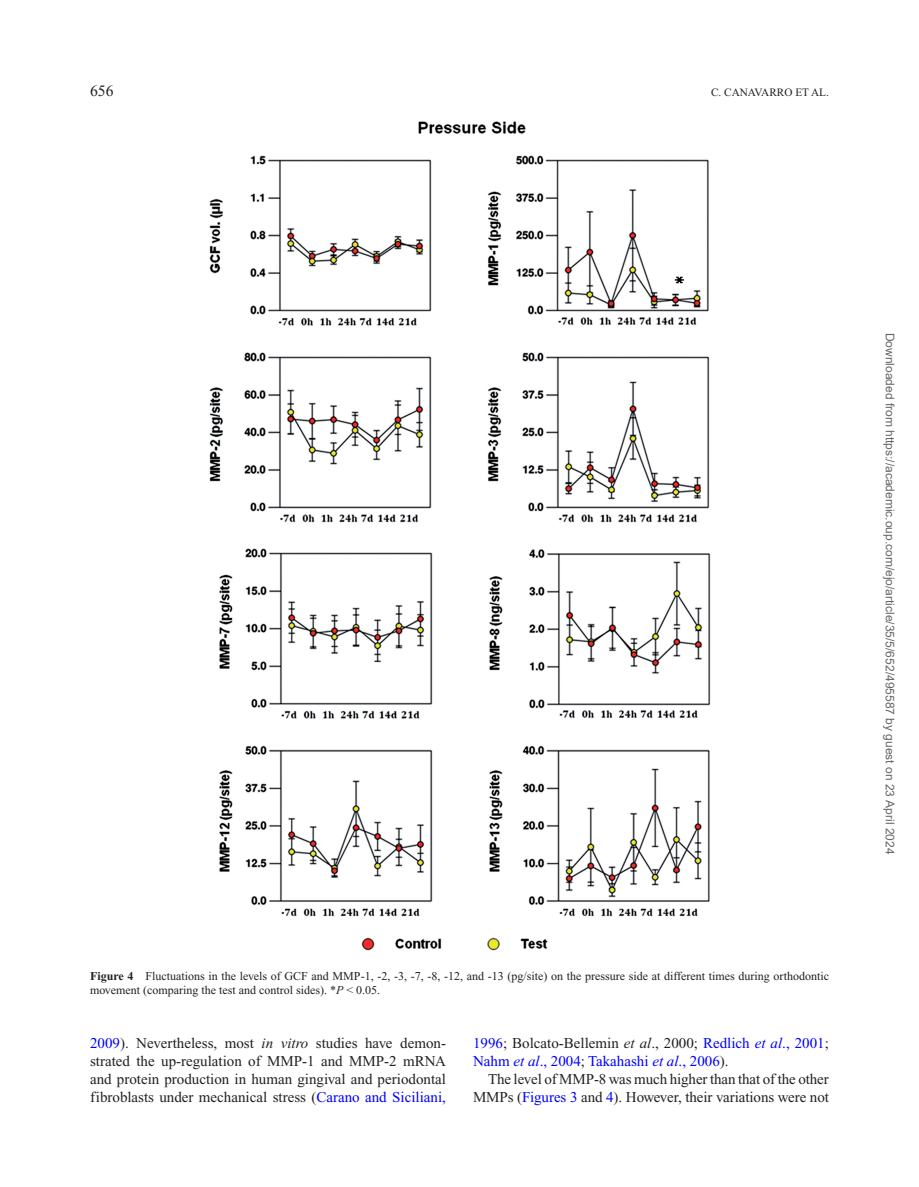
<style>
.page{position:relative;width:919px;height:1187px;background:#fff}
.page>*{position:absolute;margin:0;border:0;box-sizing:border-box;transform-origin:0 0}
.t1{font:15.75px "Times New Roman";color:#231f20}
.t2{font:15px/18px "Times New Roman";letter-spacing:-.005em;color:#231f20;text-align:justify}
.t3{font:15px/18px "Times New Roman";color:#00f}
.t4{font:12px/13.5px "Times New Roman";color:#231f20}
.t5{font:12px "Arial";color:#666}
.t6{font:11.25px "Times New Roman";color:#231f20}
.s1{font-weight:700}
.s2{font-style:italic}
.s3{color:#00f}
.s4{color:#231f20}
.s5{font-style:italic;color:#231f20}
</style>
<div class="page">
<img style="left:209px;top:121px;width:502px;height:828px">
<p class="t1" style="left:90px;top:82px;width:25px">656</p>
<p class="t6" style="left:711px;top:85px;width:119px">C. CANAVARRO ET AL.</p>
<p class="t4" style="left:90px;top:969px;width:740px"><span class="s1">Figure 4</span> Fluctuations in the levels of GCF and MMP-1, -2, -3, -7, -8, -12, and -13 (pg/site) on the pressure side at different times during orthodontic movement (comparing the test and control sides). *<span class="s2">P</span> &lt; 0.05.</p>
<p class="t2" style="left:90px;top:1033px;width:357px"><span class="s3">2009</span>). Nevertheless, most <span class="s2">in vitro</span> studies have demon&shy;strated the up-regulation of MMP-1 and MMP-2 mRNA and protein production in human gingival and periodontal fibroblasts under mechanical stress (<span class="s3">Carano and Siciliani,</span></p>
<p class="t3" style="left:473px;top:1033px;width:357px">1996<span class="s4">; Bolcato-Bellemin</span> <span class="s5">et al</span><span class="s4">., 2000;</span> Redlich <span class="s2">et al</span>., 2001<span class="s4">;<br></span>Nahm <span class="s2">et al</span>., 2004<span class="s4">;</span> Takahashi <span class="s2">et al</span>., 2006<span class="s4">).</span></p>
<p class="t2" style="left:473px;top:1069px;width:357px;text-align:right">The level of MMP-8 was much higher than that of the other<br>MMPs (<span class="s3">Figures 3</span> and <span class="s3">4</span>). However, their variations were not</p>
<p class="t5" style="left:894px;top:332px;width:523px;rotate:90deg">Downloaded from https://academic.oup.com/ejo/article/35/5/652/495587 by guest on 23 April 2024</p>
</div>
